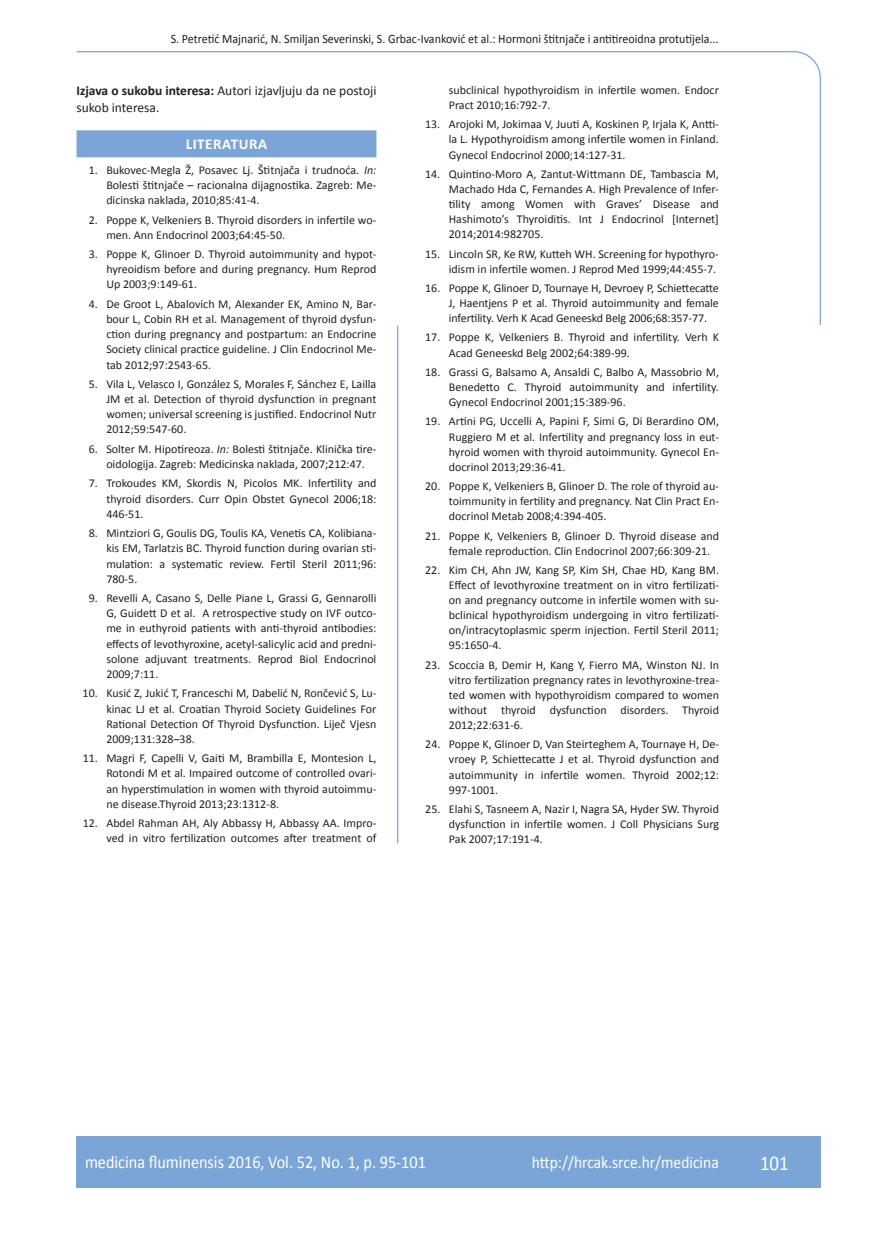
<style>
.page{position:relative;width:872px;height:1234px;background:#fff}
.page>*{position:absolute;margin:0;border:0;box-sizing:border-box;transform-origin:0 0}
.t1{font:21px "Calibri";color:#fff;scale:.9 1}
.t2{font:18px "Calibri";color:#fff;scale:.9 1}
.t3{font:17.25px "Calibri";color:#fff;scale:.9 1}
.t4{font:700 15px "Calibri";letter-spacing:.04em;color:#fff}
.t5{font:13.5px/16.6px "Calibri";color:#231f20}
.t6{font:12.75px "Calibri";color:#231f20;scale:.94 1}
.t7{font:12px/15px "Calibri";color:#231f20;text-align:justify}
.s1{font-weight:700}
.s2{font-style:italic}
</style>
<div class="page">
<svg style="left:76px;top:51px;width:745px;height:275px"></svg>
<hr style="left:397px;top:325px;width:1px;height:518px;background:#7ca5d7">
<div style="left:77px;top:1135px;width:744px;height:51px;background:#7ca5d7"></div>
<div style="left:77px;top:130px;width:299px;height:27px;background:#7ca5d7"></div>
<p class="t6" style="left:171px;top:30px;width:584px">S. Petretić Majnarić, N. Smiljan Severinski, S. Grbac-Ivanković et al.: Hormoni štitnjače i antitireoidna protutijela...</p>
<p class="t5" style="left:77px;top:82px;width:301px"><span class="s1">Izjava o sukobu interesa:</span> Autori izjavljuju da ne postoji sukob interesa.</p>
<p class="t4" style="left:186px;top:135px;width:83px">LITERATURA</p>
<p class="t7" style="left:106px;top:162px;width:271px;text-indent:-18px">1. Bukovec-Megla Ž, Posavec Lj. Štitnjača i trudnoća. <span class="s2">In:<br></span>Bolesti štitnjače – racionalna dijagnostika. Zagreb: Me&shy;dicinska naklada, 2010;85:41-4.</p>
<p class="t7" style="left:106px;top:211px;width:271px;text-indent:-18px">2. Poppe K, Velkeniers B. Thyroid disorders in infertile wo&shy;men. Ann Endocrinol 2003;64:45-50.</p>
<p class="t7" style="left:106px;top:246px;width:271px;text-indent:-18px">3. Poppe K, Glinoer D. Thyroid autoimmunity and hypot&shy;hyreoidism before and during pregnancy. Hum Reprod Up 2003;9:149-61.</p>
<p class="t7" style="left:106px;top:296px;width:271px;text-indent:-18px">4. De Groot L, Abalovich M, Alexander EK, Amino N, Bar&shy;bour L, Cobin RH et al. Management of thyroid dysfun&shy;ction during pregnancy and postpartum: an Endocrine Society clinical practice guideline. J Clin Endocrinol Me&shy;tab 2012;97:2543-65.</p>
<p class="t7" style="left:106px;top:376px;width:271px;text-indent:-18px">5. Vila L, Velasco I, González S, Morales F, Sánchez E, Lailla JM et al. Detection of thyroid dysfunction in pregnant women; universal screening is justified. Endocrinol Nutr 2012;59:547-60.</p>
<p class="t7" style="left:89px;top:440px;width:289px;text-align:center">6. Solter M. Hipotireoza. <span class="s2">In:</span> Bolesti štitnjače. Klinička tire&shy;oidologija. Zagreb: Medicinska naklada, 2007;212:47.</p>
<p class="t7" style="left:106px;top:475px;width:272px;text-indent:-18px">7. Trokoudes KM, Skordis N, Picolos MK. Infertility and thyroid disorders. Curr Opin Obstet Gynecol 2006;18:<br>446-51.</p>
<p class="t7" style="left:106px;top:525px;width:272px;text-indent:-18px">8. Mintziori G, Goulis DG, Toulis KA, Venetis CA, Kolibiana&shy;kis EM, Tarlatzis BC. Thyroid function during ovarian sti&shy;mulation: a systematic review. Fertil Steril 2011;96:<br>780-5.</p>
<p class="t7" style="left:106px;top:590px;width:272px;text-indent:-18px">9. Revelli A, Casano S, Delle Piane L, Grassi G, Gennarolli G, Guidett D et al. A retrospective study on IVF outco&shy;me in euthyroid patients with anti-thyroid antibodies: effects of levothyroxine, acetyl-salicylic acid and predni&shy;solone adjuvant treatments. Reprod Biol Endocrinol 2009;7:11.</p>
<p class="t7" style="left:106px;top:685px;width:272px;text-indent:-24px">10. Kusić Z, Jukić T, Franceschi M, Dabelić N, Rončević S, Lu&shy;kinac LJ et al. Croatian Thyroid Society Guidelines For Rational Detection Of Thyroid Dysfunction. Liječ Vjesn 2009;131:328–38.</p>
<p class="t7" style="left:106px;top:750px;width:272px;text-indent:-24px">11. Magri F, Capelli V, Gaiti M, Brambilla E, Montesion L, Rotondi M et al. Impaired outcome of controlled ovari&shy;an hyperstimulation in women with thyroid autoimmu&shy;ne disease.Thyroid 2013;23:1312-8.</p>
<p class="t7" style="left:83px;top:814px;width:295px;text-align:right">12. Abdel Rahman AH, Aly Abbassy H, Abbassy AA. Impro&shy;ved in vitro fertilization outcomes after treatment of</p>
<p class="t7" style="left:449px;top:82px;width:271px">subclinical hypothyroidism in infertile women. Endocr<br>Pract 2010;16:792-7.</p>
<p class="t7" style="left:449px;top:116px;width:272px;text-indent:-24px">13. Arojoki M, Jokimaa V, Juuti A, Koskinen P, Irjala K, Antti&shy;la L. Hypothyroidism among infertile women in Finland.<br>Gynecol Endocrinol 2000;14:127-31.</p>
<p class="t7" style="left:449px;top:166px;width:271px;text-indent:-24px">14. Quintino-Moro A, Zantut-Wittmann DE, Tambascia M, Machado Hda C, Fernandes A. High Prevalence of Infer&shy;tility among Women with Graves’ Disease and Hashimoto’s Thyroiditis. Int J Endocrinol [Internet] 2014;2014:982705.</p>
<p class="t7" style="left:425px;top:245px;width:295px;text-align:right">15. Lincoln SR, Ke RW, Kutteh WH. Screening for hypothyro&shy;idism in infertile women. J Reprod Med 1999;44:455-7.</p>
<p class="t7" style="left:449px;top:280px;width:271px;text-indent:-24px">16. Poppe K, Glinoer D, Tournaye H, Devroey P, Schiettecatte J, Haentjens P et al. Thyroid autoimmunity and female infertility. Verh K Acad Geneeskd Belg 2006;68:357-77.</p>
<p class="t7" style="left:449px;top:329px;width:272px;text-indent:-24px">17. Poppe K, Velkeniers B. Thyroid and infertility. Verh K<br>Acad Geneeskd Belg 2002;64:389-99.</p>
<p class="t7" style="left:449px;top:364px;width:272px;text-indent:-24px">18. Grassi G, Balsamo A, Ansaldi C, Balbo A, Massobrio M, Benedetto C. Thyroid autoimmunity and infertility.<br>Gynecol Endocrinol 2001;15:389-96.</p>
<p class="t7" style="left:449px;top:413px;width:272px;text-indent:-24px">19. Artini PG, Uccelli A, Papini F, Simi G, Di Berardino OM, Ruggiero M et al. Infertility and pregnancy loss in eut&shy;hyroid women with thyroid autoimmunity. Gynecol En&shy;docrinol 2013;29:36-41.</p>
<p class="t7" style="left:449px;top:478px;width:271px;text-indent:-24px">20. Poppe K, Velkeniers B, Glinoer D. The role of thyroid au&shy;toimmunity in fertility and pregnancy. Nat Clin Pract En&shy;docrinol Metab 2008;4:394-405.</p>
<p class="t7" style="left:449px;top:527px;width:271px;text-indent:-24px">21. Poppe K, Velkeniers B, Glinoer D. Thyroid disease and female reproduction. Clin Endocrinol 2007;66:309-21.</p>
<p class="t7" style="left:449px;top:561px;width:272px;text-indent:-24px">22. Kim CH, Ahn JW, Kang SP, Kim SH, Chae HD, Kang BM.<br>Effect of levothyroxine treatment on in vitro fertilizati&shy;on and pregnancy outcome in infertile women with su&shy;bclinical hypothyroidism undergoing in vitro fertilizati&shy;on/intracytoplasmic sperm injection. Fertil Steril 2011; 95:1650-4.</p>
<p class="t7" style="left:449px;top:656px;width:271px;text-indent:-24px">23. Scoccia B, Demir H, Kang Y, Fierro MA, Winston NJ. In vitro fertilization pregnancy rates in levothyroxine-trea&shy;ted women with hypothyroidism compared to women without thyroid dysfunction disorders. Thyroid 2012;22:631-6.</p>
<p class="t7" style="left:449px;top:736px;width:272px;text-indent:-24px">24. Poppe K, Glinoer D, Van Steirteghem A, Tournaye H, De&shy;vroey P, Schiettecatte J et al. Thyroid dysfunction and autoimmunity in infertile women. Thyroid 2002;12:<br>997-1001.</p>
<p class="t7" style="left:449px;top:800px;width:271px;text-indent:-24px">25. Elahi S, Tasneem A, Nazir I, Nagra SA, Hyder SW. Thyroid dysfunction in infertile women. J Coll Physicians Surg Pak 2007;17:191-4.</p>
<h2 class="t2" style="left:85px;top:1150px;width:380px">medicina fluminensis 2016, Vol. 52, No. 1, p. 95-101</h2>
<h3 class="t3" style="left:532px;top:1151px;width:209px">http://hrcak.srce.hr/medicina</h3>
<h1 class="t1" style="left:760px;top:1149px;width:33px">101</h1>
</div>
